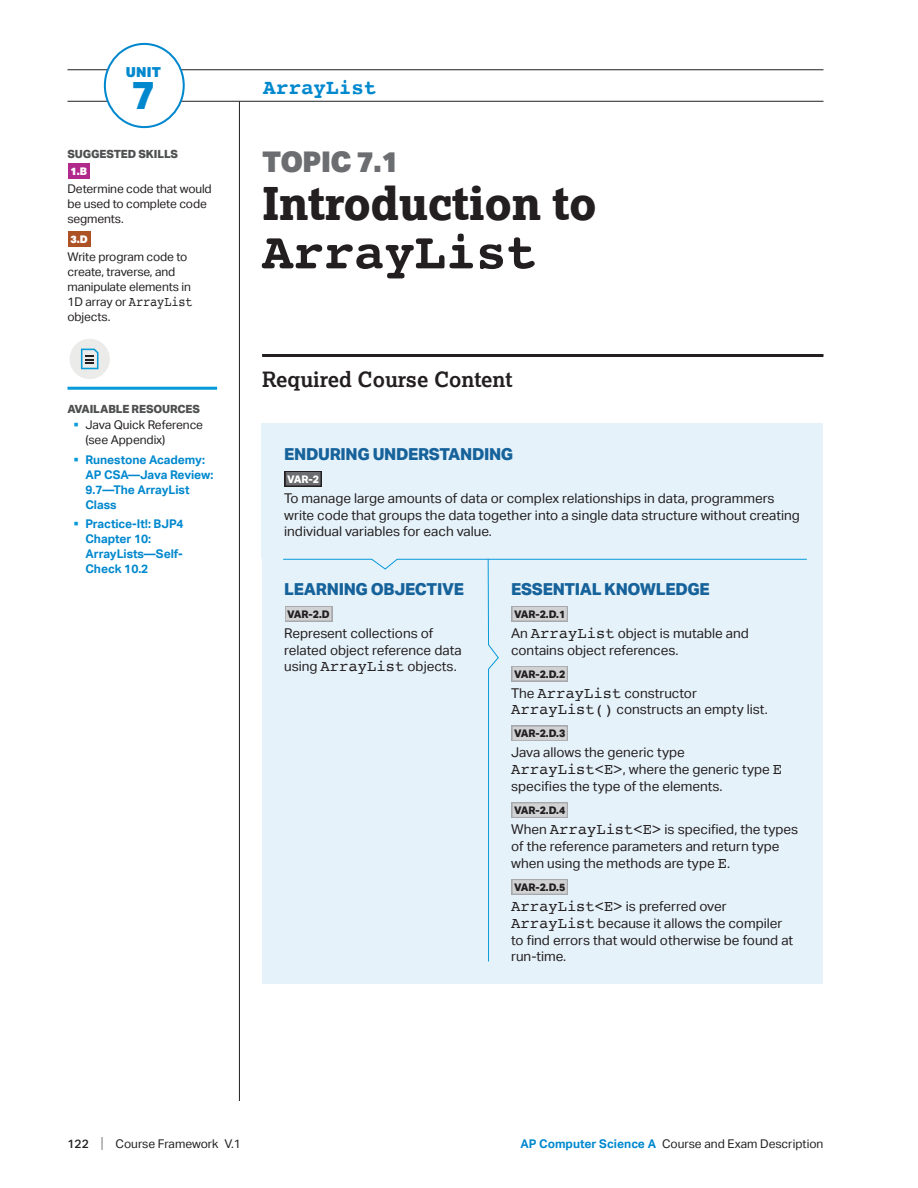
<style>
.page{position:relative;width:918px;height:1188px;background:#fff}
.page>*{position:absolute;margin:0;border:0;box-sizing:border-box;transform-origin:0 0}
.t1{font:700 51.75px "Courier";letter-spacing:-.01em;color:#231f20}
.t2{font:800 45px "Lexia";letter-spacing:-.01em;color:#231f20}
.t3{font:800 39.3px "Aktiv Grotesk";color:#0088ce}
.t4{font:900 28.5px "Aktiv Grotesk";letter-spacing:-.02em;color:#6c6d70}
.t5{font:700 21px "Lexia";color:#231f20}
.t6{font:700 21px "Courier";color:#0088ce}
.t7{font:800 16.5px "Aktiv Grotesk";letter-spacing:-.02em;color:#16629a}
.t8{font:900 13.8px "Aktiv Grotesk";color:#0088ce}
.t9{font:13.5px/16.8px "Aktiv Grotesk";color:#231f20}
.t10{font:12px/15px "Aktiv Grotesk";letter-spacing:-.01em;color:#231f20}
.t11{font:700 12px/15px "Aktiv Grotesk";letter-spacing:-.005em;color:#0088ce}
.t12{font:800 11.25px "Aktiv Grotesk";letter-spacing:-.01em;color:#4e4f50}
.t13{font:800 10.5px "Aktiv Grotesk";letter-spacing:-.05em;color:#231f20}
.t14{font:900 10.5px "Aktiv Grotesk";color:#fff}
.t15{font:800 10.5px "Aktiv Grotesk";color:#fff}
.s1{font-family:"Courier";font-size:13.8px}
.s2{color:#069ad9}
.s3{font-family:"Courier";font-size:15.6px}
.s4{font-weight:500}
.s5{font-size:15px;color:#808285}
.s6{font-weight:700;color:#0088ce}
</style>
<div class="page">
<hr style="left:68px;top:69px;width:756px;height:1px;background:#231f20">
<hr style="left:68px;top:101px;width:756px;height:1px;background:#231f20">
<div style="left:105px;top:44px;width:79px;height:83px;background:#fff;border-radius:50%"></div>
<div style="left:104px;top:43px;width:81px;height:85px;border:2px solid #0088ce;border-radius:50%"></div>
<hr style="left:239px;top:101px;width:1px;height:1000px;background:#231f20">
<hr style="left:262px;top:354px;width:562px;height:3px;background:#231f20">
<hr style="left:68px;top:387px;width:149px;height:3px;background:#069ad9">
<div style="left:70px;top:339px;width:40px;height:40px;background:#ebece9;border-radius:50%"></div>
<svg style="left:81px;top:349px;width:17px;height:20px"></svg>
<div style="left:68px;top:163px;width:22px;height:16px;background:#b1298b"></div>
<div style="left:68px;top:231px;width:22px;height:16px;background:#ac5225"></div>
<div style="left:262px;top:559px;width:227px;height:425px;background:#e6f2fa"></div>
<div style="left:489px;top:559px;width:334px;height:425px;background:#e6f2fa"></div>
<div style="left:262px;top:424px;width:561px;height:135px;background:#e6f2fa"></div>
<div style="left:285px;top:471px;width:37px;height:16px;background:#474547"></div>
<div style="left:286px;top:472px;width:35px;height:13px;background:#6c6d70"></div>
<svg style="left:283px;top:558px;width:524px;height:404px"></svg>
<p class="t8" style="left:126px;top:63px;width:37px">UNIT</p>
<h3 class="t3" style="left:132px;top:70px;width:25px">7</h3>
<p class="t12" style="left:68px;top:146px;width:112px">SUGGESTED SKILLS</p>
<p class="t14" style="left:70px;top:164px;width:18px">1.B</p>
<p class="t10" style="left:68px;top:181px;width:146px">Determine code that would be used to complete code segments.</p>
<p class="t14" style="left:70px;top:232px;width:19px">3.D</p>
<p class="t10" style="left:67px;top:249px;width:127px">Write program code to create, traverse, and manipulate elements in<br>1D array or <span class="s1">ArrayList </span>objects.</p>
<p class="t12" style="left:68px;top:401px;width:134px">AVAILABLE RESOURCES</p>
<p class="t10" style="left:85px;top:417px;width:119px;text-indent:-12px"><span class="s2">▪</span> Java Quick Reference (see Appendix)</p>
<p class="t11" style="left:85px;top:452px;width:129px;text-indent:-12px"><span class="s2">▪</span> Runestone Academy:<br>AP CSA—Java Review:<br>9.7—The ArrayList<br>Class</p>
<p class="t11" style="left:85px;top:516px;width:100px;text-indent:-12px"><span class="s2">▪</span> Practice-It!: BJP4<br>Chapter 10:<br>ArrayLists—Self-<br>Check 10.2</p>
<h3 class="t6" style="left:263px;top:70px;width:115px">ArrayList</h3>
<h3 class="t4" style="left:262px;top:144px;width:138px">TOPIC 7.1</h3>
<h2 class="t2" style="left:262px;top:175px;width:336px">Introduction to</h2>
<h1 class="t1" style="left:262px;top:210px;width:277px">ArrayList</h1>
<h3 class="t5" style="left:262px;top:366px;width:252px">Required Course Content</h3>
<p class="t7" style="left:284px;top:443px;width:231px">ENDURING UNDERSTANDING</p>
<p class="t15" style="left:287px;top:472px;width:33px">VAR-2</p>
<p class="t9" style="left:284px;top:490px;width:517px">To manage large amounts of data or complex relationships in data, programmers write code that groups the data together into a single data structure without creating individual variables for each value.</p>
<p class="t7" style="left:284px;top:578px;width:181px">LEARNING OBJECTIVE</p>
<p class="t13" style="left:287px;top:607px;width:44px">VAR-2.D</p>
<p class="t9" style="left:284px;top:625px;width:179px">Represent collections of related object reference data using <span class="s3">ArrayList</span> objects.</p>
<p class="t7" style="left:511px;top:578px;width:200px">ESSENTIAL KNOWLEDGE</p>
<p class="t13" style="left:514px;top:607px;width:53px">VAR-2.D.1</p>
<p class="t9" style="left:511px;top:625px;width:239px">An <span class="s3">ArrayList</span> object is mutable and contains object references.</p>
<p class="t13" style="left:514px;top:667px;width:53px">VAR-2.D.2</p>
<p class="t9" style="left:511px;top:684px;width:258px">The <span class="s3">ArrayList</span> constructor<br><span class="s3">ArrayList()</span> constructs an empty list.</p>
<p class="t13" style="left:514px;top:727px;width:53px">VAR-2.D.3</p>
<p class="t9" style="left:511px;top:744px;width:273px">Java allows the generic type<br><span class="s3">ArrayList&lt;E&gt;</span>, where the generic type <span class="s3">E </span>specifies the type of the elements.</p>
<p class="t13" style="left:514px;top:804px;width:53px">VAR-2.D.4</p>
<p class="t9" style="left:511px;top:821px;width:289px">When <span class="s3">ArrayList&lt;E&gt;</span> is specified, the types of the reference parameters and return type when using the methods are type <span class="s3">E</span>.</p>
<p class="t13" style="left:514px;top:881px;width:53px">VAR-2.D.5</p>
<p class="t9" style="left:511px;top:898px;width:284px"><span class="s3">ArrayList&lt;E&gt;</span> is preferred over<br><span class="s3">ArrayList</span> because it allows the compiler to find errors that would otherwise be found at run-time.</p>
<p class="t10" style="left:68px;top:1136px;width:175px"><span class="s4">122</span> <span class="s5">|</span> Course Framework V.1</p>
<p class="t10" style="left:520px;top:1136px;width:305px"><span class="s6">AP Computer Science A</span> Course and Exam Description</p>
</div>
